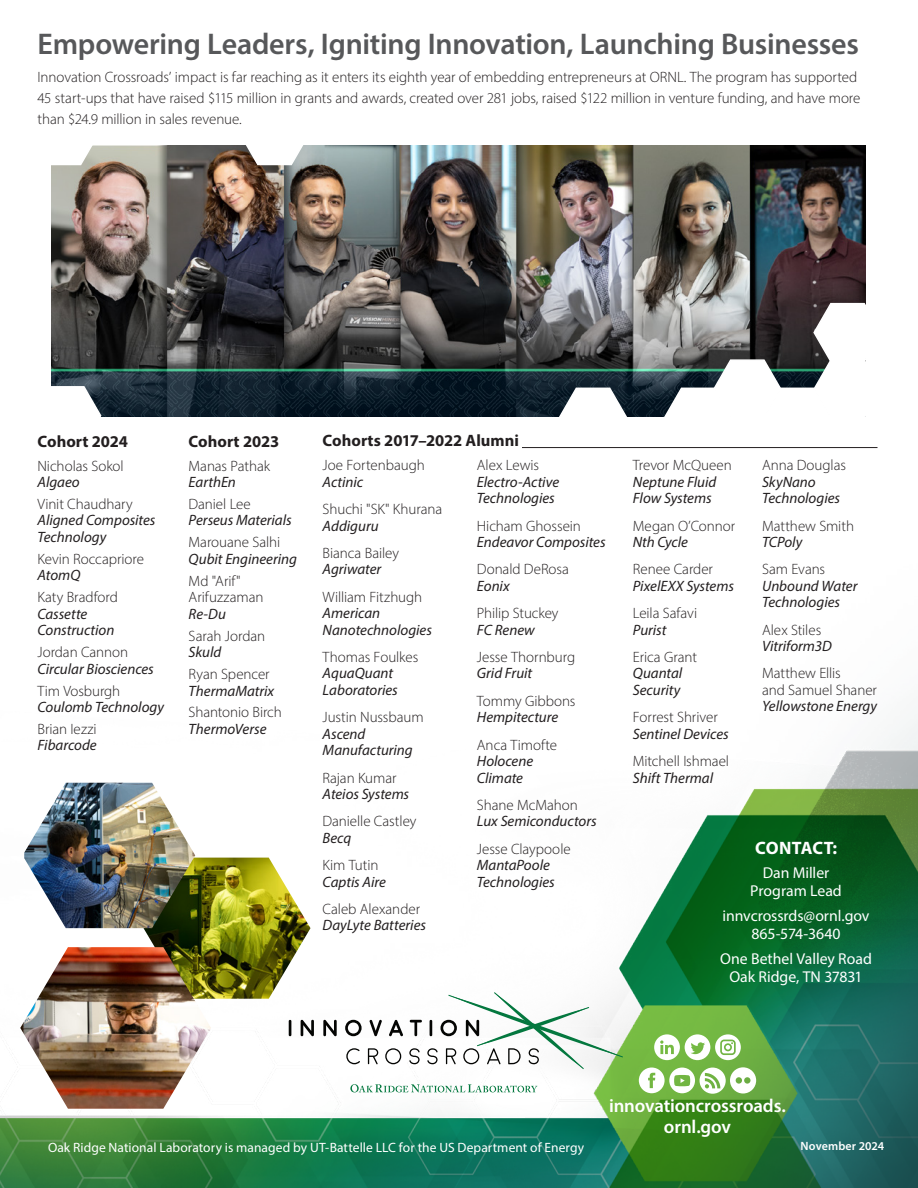
<style>
.page{position:relative;width:918px;height:1188px;background:#fff}
.page>*{position:absolute;margin:0;border:0;box-sizing:border-box;transform-origin:0 0}
.t1{font:600 30px "Myriad Pro";letter-spacing:-.01em;color:#57585a}
.t2{font:600 18.75px/21px "Myriad Pro";letter-spacing:-.005em;color:#fff;text-align:center}
.t3{font:700 18px "Myriad Pro";letter-spacing:.005em;color:#fff}
.t4{font:700 16.5px "Myriad Pro";color:#231f20}
.t5{font:15.75px/18px "Myriad Pro";letter-spacing:-.005em;color:#fff;text-align:center}
.t6{font:300 15px/21px "Myriad Pro";letter-spacing:-.005em;color:#231f20}
.t7{font:italic 15px/16.5px "Myriad Pro";color:#231f20}
.t8{font:13.5px "Myriad Pro";letter-spacing:.005em;color:#fff}
.t9{font:600 12px "Myriad Pro";letter-spacing:.01em;color:#fff}
</style>
<div class="page">
<img style="left:0;top:145px;width:918px;height:1043px">
<svg style="left:654px;top:1034px;width:87px;height:26px"></svg>
<svg style="left:639px;top:1067px;width:117px;height:27px"></svg>
<img style="left:52px;top:146px;width:813px;height:271px">
<svg style="left:558px;top:386px;width:70px;height:61px"></svg>
<svg style="left:663px;top:302px;width:220px;height:146px"></svg>
<svg style="left:189px;top:145px;width:172px;height:22px"></svg>
<svg style="left:29px;top:145px;width:131px;height:22px"></svg>
<svg style="left:32px;top:385px;width:70px;height:62px"></svg>
<svg style="left:350px;top:1084px;width:187px;height:8px"></svg>
<svg style="left:289px;top:1020px;width:2px;height:16px"></svg>
<svg style="left:301px;top:1020px;width:13px;height:16px"></svg>
<svg style="left:323px;top:1020px;width:14px;height:16px"></svg>
<svg style="left:345px;top:1020px;width:17px;height:16px"></svg>
<svg style="left:370px;top:1020px;width:12px;height:16px"></svg>
<svg style="left:389px;top:1020px;width:14px;height:16px"></svg>
<svg style="left:346px;top:1048px;width:14px;height:16px"></svg>
<svg style="left:368px;top:1048px;width:10px;height:16px"></svg>
<svg style="left:385px;top:1048px;width:16px;height:16px"></svg>
<svg style="left:409px;top:993px;width:214px;height:76px"></svg>
<img style="left:144px;top:858px;width:166px;height:141px">
<img style="left:20px;top:947px;width:191px;height:162px">
<img style="left:24px;top:783px;width:171px;height:145px">
<hr style="left:522px;top:447px;width:356px;height:1px;background:#231f20">
<h1 class="t1" style="left:38px;top:25px;width:823px">Empowering Leaders, Igniting Innovation, Launching Businesses</h1>
<p class="t6" style="left:38px;top:66px;width:825px">Innovation Crossroads’ impact is far reaching as it enters its eighth year of embedding entrepreneurs at ORNL. The program has supported<br>45 start-ups that have raised $115 million in grants and awards, created over 281 jobs, raised $122 million in venture funding, and have more than $24.9 million in sales revenue.</p>
<p class="t4" style="left:38px;top:431px;width:92px">Cohort 2024</p>
<p class="t6" style="left:38px;top:455px;width:88px">Nicholas Sokol</p>
<p class="t7" style="left:38px;top:473px;width:44px">Algaeo</p>
<p class="t6" style="left:38px;top:493px;width:97px">Vinit Chaudhary</p>
<p class="t7" style="left:38px;top:512px;width:119px">Aligned Composites<br>Technology</p>
<p class="t6" style="left:38px;top:548px;width:108px">Kevin Roccapriore</p>
<p class="t7" style="left:38px;top:567px;width:44px">AtomQ</p>
<p class="t6" style="left:38px;top:587px;width:82px">Katy Bradford</p>
<p class="t7" style="left:38px;top:605px;width:78px">Cassette<br>Construction</p>
<p class="t6" style="left:38px;top:641px;width:92px">Jordan Cannon</p>
<p class="t7" style="left:38px;top:660px;width:118px">Circular Biosciences</p>
<p class="t6" style="left:38px;top:680px;width:84px">Tim Vosburgh</p>
<p class="t7" style="left:38px;top:698px;width:128px">Coulomb Technology</p>
<p class="t6" style="left:38px;top:718px;width:61px">Brian Iezzi</p>
<p class="t7" style="left:38px;top:737px;width:61px">Fibarcode</p>
<p class="t4" style="left:189px;top:431px;width:92px">Cohort 2023</p>
<p class="t6" style="left:189px;top:455px;width:83px">Manas Pathak</p>
<p class="t7" style="left:189px;top:473px;width:49px">EarthEn</p>
<p class="t6" style="left:189px;top:493px;width:64px">Daniel Lee</p>
<p class="t7" style="left:189px;top:512px;width:104px">Perseus Materials</p>
<p class="t6" style="left:189px;top:532px;width:93px">Marouane Salhi</p>
<p class="t7" style="left:189px;top:550px;width:110px">Qubit Engineering</p>
<p class="t6" style="left:189px;top:572px;width:76px;line-height:16.5px">Md "Arif"<br>Arifuzzaman</p>
<p class="t7" style="left:189px;top:605px;width:39px">Re-Du</p>
<p class="t6" style="left:189px;top:625px;width:78px">Sarah Jordan</p>
<p class="t7" style="left:189px;top:644px;width:34px">Skuld</p>
<p class="t6" style="left:189px;top:663px;width:83px">Ryan Spencer</p>
<p class="t7" style="left:189px;top:682px;width:87px">ThermaMatrix</p>
<p class="t6" style="left:189px;top:702px;width:95px">Shantonio Birch</p>
<p class="t7" style="left:189px;top:720px;width:79px">ThermoVerse</p>
<p class="t4" style="left:323px;top:430px;width:198px">Cohorts 2017–2022 Alumni</p>
<p class="t6" style="left:477px;top:455px;width:64px">Alex Lewis</p>
<p class="t7" style="left:477px;top:473px;width:84px">Electro-Active<br>Technologies</p>
<p class="t6" style="left:477px;top:515px;width:105px">Hicham Ghossein</p>
<p class="t7" style="left:477px;top:534px;width:130px">Endeavor Composites</p>
<p class="t6" style="left:477px;top:559px;width:94px">Donald DeRosa</p>
<p class="t7" style="left:477px;top:577px;width:34px">Eonix</p>
<p class="t6" style="left:477px;top:603px;width:83px">Philip Stuckey</p>
<p class="t7" style="left:477px;top:621px;width:59px">FC Renew</p>
<p class="t6" style="left:477px;top:646px;width:100px">Jesse Thornburg</p>
<p class="t7" style="left:477px;top:665px;width:57px">Grid Fruit</p>
<p class="t6" style="left:477px;top:690px;width:100px">Tommy Gibbons</p>
<p class="t7" style="left:477px;top:709px;width:83px">Hempitecture</p>
<p class="t6" style="left:477px;top:734px;width:82px">Anca Timofte</p>
<p class="t7" style="left:477px;top:753px;width:58px">Holocene<br>Climate</p>
<p class="t6" style="left:477px;top:794px;width:102px">Shane McMahon</p>
<p class="t7" style="left:477px;top:813px;width:121px">Lux Semiconductors</p>
<p class="t6" style="left:477px;top:838px;width:95px">Jesse Claypoole</p>
<p class="t7" style="left:477px;top:857px;width:80px">MantaPoole<br>Technologies</p>
<p class="t6" style="left:323px;top:455px;width:104px">Joe Fortenbaugh</p>
<p class="t7" style="left:323px;top:473px;width:42px">Actinic</p>
<p class="t6" style="left:323px;top:498px;width:121px">Shuchi "SK" Khurana</p>
<p class="t7" style="left:323px;top:517px;width:58px">Addiguru</p>
<p class="t6" style="left:323px;top:542px;width:78px">Bianca Bailey</p>
<p class="t7" style="left:323px;top:561px;width:60px">Agriwater</p>
<p class="t6" style="left:323px;top:586px;width:101px">William Fitzhugh</p>
<p class="t7" style="left:323px;top:605px;width:111px">American<br>Nanotechnologies</p>
<p class="t6" style="left:323px;top:646px;width:97px">Thomas Foulkes</p>
<p class="t7" style="left:323px;top:665px;width:77px">AquaQuant<br>Laboratories</p>
<p class="t6" style="left:323px;top:707px;width:102px">Justin Nussbaum</p>
<p class="t7" style="left:323px;top:725px;width:92px">Ascend<br>Manufacturing</p>
<p class="t6" style="left:323px;top:767px;width:75px">Rajan Kumar</p>
<p class="t7" style="left:323px;top:786px;width:88px">Ateios Systems</p>
<p class="t6" style="left:323px;top:811px;width:95px">Danielle Castley</p>
<p class="t7" style="left:323px;top:829px;width:30px">Becq</p>
<p class="t6" style="left:323px;top:855px;width:57px">Kim Tutin</p>
<p class="t7" style="left:323px;top:873px;width:65px">Captis Aire</p>
<p class="t6" style="left:323px;top:898px;width:99px">Caleb Alexander</p>
<p class="t7" style="left:323px;top:917px;width:105px">DayLyte Batteries</p>
<p class="t6" style="left:633px;top:455px;width:100px">Trevor McQueen</p>
<p class="t7" style="left:633px;top:473px;width:85px">Neptune Fluid<br>Flow Systems</p>
<p class="t6" style="left:633px;top:515px;width:104px">Megan O’Connor</p>
<p class="t7" style="left:633px;top:534px;width:57px">Nth Cycle</p>
<p class="t6" style="left:633px;top:559px;width:82px">Renee Carder</p>
<p class="t7" style="left:633px;top:577px;width:103px">PixelEXX Systems</p>
<p class="t6" style="left:633px;top:603px;width:66px">Leila Safavi</p>
<p class="t7" style="left:633px;top:621px;width:35px">Purist</p>
<p class="t6" style="left:633px;top:646px;width:66px">Erica Grant</p>
<p class="t7" style="left:633px;top:665px;width:51px">Quantal<br>Security</p>
<p class="t6" style="left:633px;top:707px;width:86px">Forrest Shriver</p>
<p class="t7" style="left:633px;top:725px;width:97px">Sentinel Devices</p>
<p class="t6" style="left:633px;top:750px;width:98px">Mitchell Ishmael</p>
<p class="t7" style="left:633px;top:769px;width:82px">Shift Thermal</p>
<p class="t6" style="left:762px;top:455px;width:85px">Anna Douglas</p>
<p class="t7" style="left:762px;top:473px;width:80px">SkyNano<br>Technologies</p>
<p class="t6" style="left:762px;top:515px;width:93px">Matthew Smith</p>
<p class="t7" style="left:762px;top:534px;width:42px">TCPoly</p>
<p class="t6" style="left:762px;top:559px;width:65px">Sam Evans</p>
<p class="t7" style="left:762px;top:577px;width:97px">Unbound Water<br>Technologies</p>
<p class="t6" style="left:762px;top:619px;width:61px">Alex Stiles</p>
<p class="t7" style="left:762px;top:638px;width:71px">Vitriform3D</p>
<p class="t6" style="left:762px;top:665px;width:116px;line-height:16.5px">Matthew Ellis<br>and Samuel Shaner</p>
<p class="t7" style="left:762px;top:698px;width:117px">Yellowstone Energy</p>
<p class="t3" style="left:755px;top:836px;width:84px">CONTACT:</p>
<p class="t5" style="left:750px;top:864px;width:93px">Dan Miller<br>Program Lead</p>
<p class="t5" style="left:723px;top:906px;width:148px">innvcrossrds@ornl.gov<br>865-574-3640</p>
<p class="t5" style="left:720px;top:949px;width:153px">One Bethel Valley Road<br>Oak Ridge, TN 37831</p>
<p class="t2" style="left:609px;top:1095px;width:178px">innovationcrossroads. ornl.gov</p>
<p class="t8" style="left:48px;top:1139px;width:538px">Oak Ridge National Laboratory is managed by UT-Battelle LLC for the US Department of Energy</p>
<p class="t9" style="left:801px;top:1138px;width:85px">November 2024</p>
</div>
